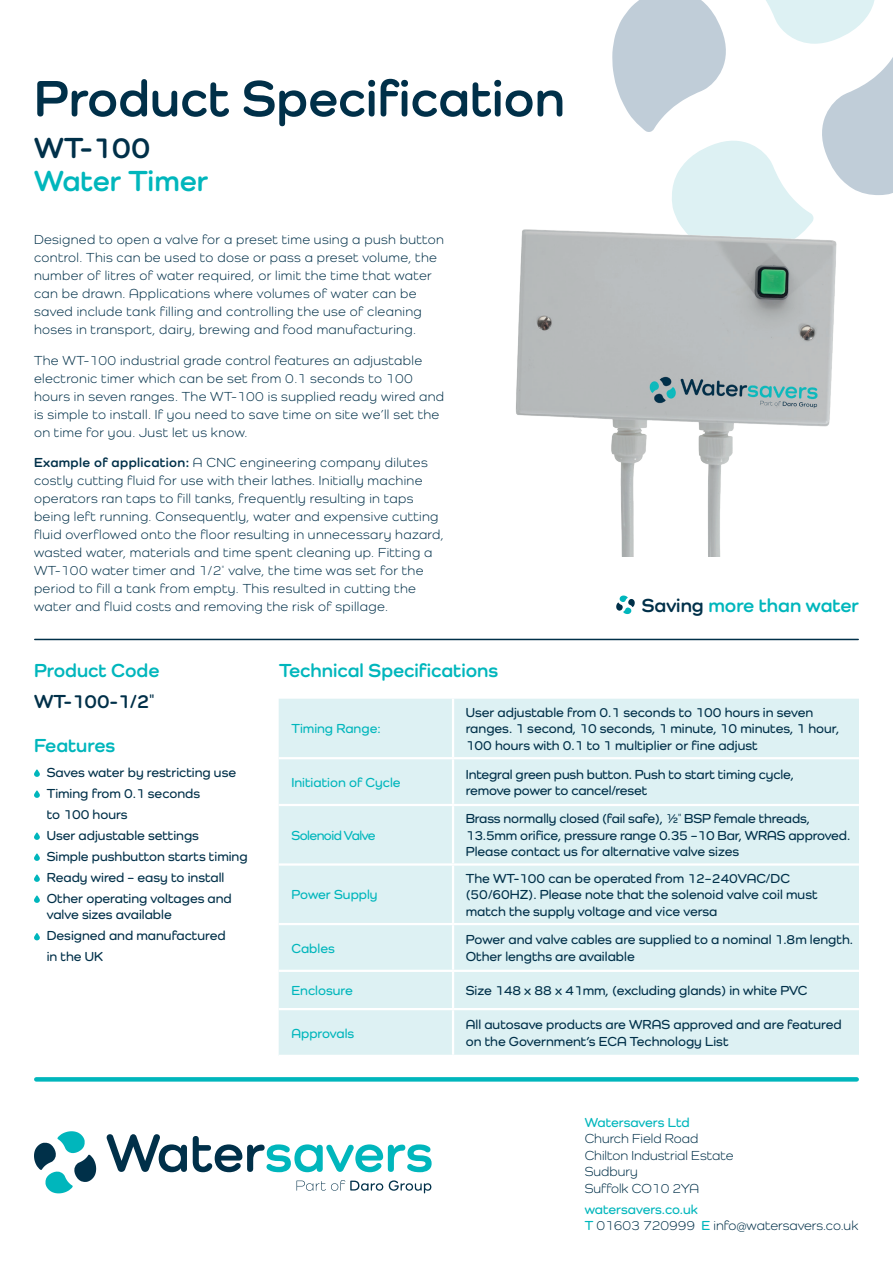
<style>
.page{position:relative;width:893px;height:1263px;background:#fff}
.page>*{position:absolute;margin:0;border:0;box-sizing:border-box;transform-origin:0 0}
.t1{font:700 52.5px "Como";color:#003049}
.t2{font:700 30px "Como";color:#00b6bc}
.t3{font:700 30px "Como";color:#003049}
.t4{font:700 19.5px/30.8px "Como";color:#00b6bc}
.t5{font:13.5px/18px "Como";letter-spacing:.025em;color:#003049}
.t6{font:600 13.5px/16.5px "Como";color:#003049}
.t7{font:13.5px/16.5px "Como";color:#003049}
.t8{font:600 13.5px "Como";color:#00b6bc}
.t9{font:600 13.5px "Como";letter-spacing:-.04em;color:#00b6bc}
.s1{font-weight:700}
.s2{color:#003049}
.s3{font-weight:600;color:#00b6bc}
</style>
<div class="page">
<svg style="left:107px;top:1134px;width:80px;height:38px"></svg>
<svg style="left:193px;top:1136px;width:239px;height:36px"></svg>
<svg style="left:612px;top:0;width:281px;height:230px"></svg>
<svg style="left:34px;top:1131px;width:62px;height:62px"></svg>
<svg style="left:297px;top:1180px;width:86px;height:11px"></svg>
<img style="left:516px;top:230px;width:321px;height:327px">
<svg style="left:389px;top:1180px;width:42px;height:13px"></svg>
<svg style="left:36px;top:1077px;width:821px;height:4px;background:#08b8be"></svg>
<svg style="left:34px;top:769px;width:6px;height:8px"></svg>
<svg style="left:34px;top:790px;width:6px;height:8px"></svg>
<svg style="left:34px;top:832px;width:6px;height:8px"></svg>
<svg style="left:34px;top:853px;width:6px;height:8px"></svg>
<svg style="left:34px;top:874px;width:6px;height:8px"></svg>
<svg style="left:34px;top:895px;width:6px;height:8px"></svg>
<svg style="left:34px;top:933px;width:6px;height:7px"></svg>
<hr style="left:35px;top:639px;width:823px;height:1px;background:#003049">
<div style="left:279px;top:699px;width:580px;height:356px;background:#ddf1f3"></div>
<hr style="left:452px;top:699px;width:2px;height:58px;background:#fff">
<hr style="left:279px;top:757px;width:174px;height:2px;background:#fff">
<hr style="left:453px;top:757px;width:406px;height:2px;background:#fff">
<hr style="left:452px;top:759px;width:2px;height:45px;background:#fff">
<hr style="left:279px;top:804px;width:174px;height:2px;background:#fff">
<hr style="left:453px;top:804px;width:406px;height:2px;background:#fff">
<hr style="left:452px;top:806px;width:2px;height:57px;background:#fff">
<hr style="left:279px;top:863px;width:174px;height:3px;background:#fff">
<hr style="left:453px;top:863px;width:406px;height:3px;background:#fff">
<hr style="left:452px;top:866px;width:2px;height:57px;background:#fff">
<hr style="left:279px;top:923px;width:174px;height:2px;background:#fff">
<hr style="left:453px;top:923px;width:406px;height:2px;background:#fff">
<hr style="left:452px;top:925px;width:2px;height:45px;background:#fff">
<hr style="left:279px;top:970px;width:174px;height:2px;background:#fff">
<hr style="left:453px;top:970px;width:406px;height:2px;background:#fff">
<hr style="left:452px;top:972px;width:2px;height:36px;background:#fff">
<hr style="left:279px;top:1008px;width:174px;height:2px;background:#fff">
<hr style="left:453px;top:1008px;width:406px;height:2px;background:#fff">
<hr style="left:452px;top:1010px;width:2px;height:45px;background:#fff">
<svg style="left:616px;top:595px;width:19px;height:19px"></svg>
<h1 class="t1" style="left:34px;top:66px;width:532px">Product Specification</h1>
<h2 class="t3" style="left:34px;top:130px;width:118px">WT-100</h2>
<h2 class="t2" style="left:34px;top:163px;width:176px">Water Timer</h2>
<p class="t5" style="left:34px;top:230px;width:411px">Designed to open a valve for a preset time using a push button control. This can be used to dose or pass a preset volume, the number of litres of water required, or limit the time that water can be drawn. Applications where volumes of water can be saved include tank filling and controlling the use of cleaning hoses in transport, dairy, brewing and food manufacturing.</p>
<p class="t5" style="left:34px;top:351px;width:412px">The WT-100 industrial grade control features an adjustable electronic timer which can be set from 0.1 seconds to 100 hours in seven ranges. The WT-100 is supplied ready wired and is simple to install. If you need to save time on site we’ll set the on time for you. Just let us know.</p>
<p class="t5" style="left:34px;top:454px;width:411px"><span class="s1">Example of application:</span> A CNC engineering company dilutes costly cutting fluid for use with their lathes. Initially machine operators ran taps to fill tanks, frequently resulting in taps being left running. Consequently, water and expensive cutting fluid overflowed onto the floor resulting in unnecessary hazard, wasted water, materials and time spent cleaning up. Fitting a WT-100 water timer and 1/2<sup>"</sup> valve, the time was set for the period to fill a tank from empty. This resulted in cutting the water and fluid costs and removing the risk of spillage.</p>
<h3 class="t4" style="left:642px;top:589px;width:219px"><span class="s2">Saving</span> more than water</h3>
<h3 class="t4" style="left:34px;top:655px;width:127px">Product Code<br><span class="s2">WT-100-1/2</span><sup>"</sup></h3>
<h3 class="t4" style="left:34px;top:729px;width:83px">Features</h3>
<p class="t6" style="left:47px;top:761px;width:202px;line-height:21px">Saves water by restricting use<br>Timing from 0.1 seconds<br>to 100 hours<br>User adjustable settings<br>Simple pushbutton starts timing<br>Ready wired – easy to install<br>Other operating voltages and</p>
<p class="t6" style="left:47px;top:904px;width:180px;line-height:21px">valve sizes available<br>Designed and manufactured in the UK</p>
<h3 class="t4" style="left:279px;top:655px;width:221px">Technical Specifications</h3>
<p class="t8" style="left:291px;top:720px;width:91px">Timing Range:</p>
<p class="t6" style="left:466px;top:703px;width:375px">User adjustable from 0.1 seconds to 100 hours in seven ranges. 1 second, 10 seconds, 1 minute, 10 minutes, 1 hour,<br>100 hours with 0.1 to 1 multiplier or fine adjust</p>
<p class="t8" style="left:291px;top:774px;width:111px">Initiation of Cycle</p>
<p class="t6" style="left:466px;top:765px;width:330px">Integral green push button. Push to start timing cycle, remove power to cancel/reset</p>
<p class="t9" style="left:291px;top:827px;width:86px">Solenoid Valve</p>
<p class="t6" style="left:466px;top:810px;width:386px">Brass normally closed (fail safe), 1/2<sup>"</sup> BSP female threads,<br>13.5mm orifice, pressure range 0.35 –10 Bar, WRAS approved.<br>Please contact us for alternative valve sizes</p>
<p class="t8" style="left:291px;top:887px;width:88px">Power Supply</p>
<p class="t6" style="left:466px;top:870px;width:353px">The WT-100 can be operated from 12–240VAC/DC (50/60HZ). Please note that the solenoid valve coil must match the supply voltage and vice versa</p>
<p class="t8" style="left:291px;top:940px;width:45px">Cables</p>
<p class="t6" style="left:466px;top:931px;width:389px">Power and valve cables are supplied to a nominal 1.8m length.<br>Other lengths are available</p>
<p class="t8" style="left:291px;top:982px;width:63px">Enclosure</p>
<p class="t6" style="left:466px;top:982px;width:343px">Size 148 x 88 x 41mm, (excluding glands) in white PVC</p>
<p class="t8" style="left:291px;top:1025px;width:64px">Approvals</p>
<p class="t6" style="left:466px;top:1016px;width:377px">All autosave products are WRAS approved and are featured on the Government’s ECA Technology List</p>
<p class="t8" style="left:585px;top:1114px;width:106px">Watersavers Ltd</p>
<p class="t7" style="left:585px;top:1130px;width:150px">Church Field Road<br>Chilton Industrial Estate<br>Sudbury<br>Suffolk CO10 2YA</p>
<p class="t7" style="left:585px;top:1200px;width:275px"><span class="s3">watersavers.co.uk<br>T</span> 01603 720999 <span class="s3">E</span> info@watersavers.co.uk</p>
</div>
